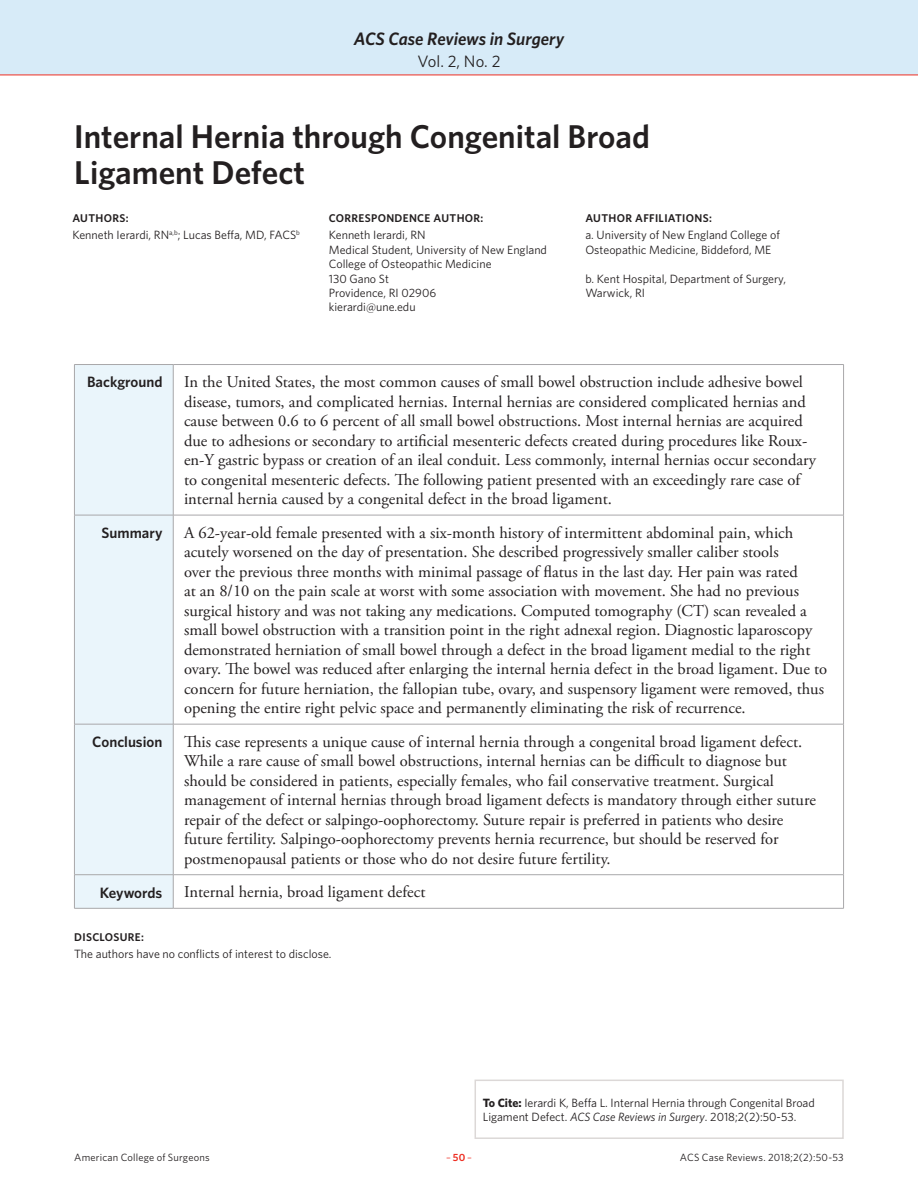
<style>
.page{position:relative;width:918px;height:1188px;background:#fff}
.page>*{position:absolute;margin:0;border:0;box-sizing:border-box;transform-origin:0 0}
.Article_Title{font:600 33px/36px "Whitney";color:#231f20}
.t1{font:italic 600 18px "Whitney";letter-spacing:-.005em;color:#231f20}
.Chart_Body{font:16.5px/19.5px "Adobe Garamond Pro";color:#231f20}
.t2{font:16.5px "Whitney";color:#231f20}
.Chart_Head{font:600 15px "Whitney";color:#231f20}
.Authors_Body{font:12px/14.4px "Whitney";color:#231f20}
.Authors_Head{font:600 11.25px "Whitney";letter-spacing:.03em;color:#231f20}
.t3{font:10.5px "Whitney";letter-spacing:.02em;color:#231f20}
.t4{font:10.5px "Whitney";color:#ee2e22}
.s1{font-weight:700}
.s2{font-style:italic}
.s3{font-weight:600}
</style>
<div class="page">
<div style="left:0;top:0;width:918px;height:75px;background:#d7ebf8"></div>
<hr style="left:0;top:75px;width:918px;height:1px;background:#ee2e22">
<div style="left:75px;top:365px;width:98px;height:543px;background:#eaf5fb"></div>
<hr style="left:74px;top:364px;width:99px;height:1px;background:#a9a8aa">
<hr style="left:74px;top:365px;width:1px;height:150px;background:#a9a8aa">
<hr style="left:173px;top:364px;width:671px;height:1px;background:#a9a8aa">
<hr style="left:173px;top:365px;width:1px;height:150px;background:#a9a8aa">
<hr style="left:843px;top:365px;width:1px;height:150px;background:#a9a8aa">
<hr style="left:74px;top:515px;width:99px;height:1px;background:#a9a8aa">
<hr style="left:74px;top:515px;width:1px;height:209px;background:#a9a8aa">
<hr style="left:173px;top:515px;width:671px;height:1px;background:#a9a8aa">
<hr style="left:173px;top:515px;width:1px;height:209px;background:#a9a8aa">
<hr style="left:843px;top:515px;width:1px;height:209px;background:#a9a8aa">
<hr style="left:74px;top:724px;width:99px;height:1px;background:#a9a8aa">
<hr style="left:74px;top:724px;width:1px;height:151px;background:#a9a8aa">
<hr style="left:173px;top:724px;width:671px;height:1px;background:#a9a8aa">
<hr style="left:173px;top:724px;width:1px;height:151px;background:#a9a8aa">
<hr style="left:843px;top:724px;width:1px;height:151px;background:#a9a8aa">
<hr style="left:74px;top:874px;width:99px;height:1px;background:#a9a8aa">
<hr style="left:74px;top:875px;width:1px;height:33px;background:#a9a8aa">
<hr style="left:173px;top:874px;width:671px;height:1px;background:#a9a8aa">
<hr style="left:173px;top:875px;width:1px;height:33px;background:#a9a8aa">
<hr style="left:843px;top:875px;width:1px;height:33px;background:#a9a8aa">
<hr style="left:74px;top:908px;width:99px;height:1px;background:#a9a8aa">
<hr style="left:173px;top:908px;width:671px;height:1px;background:#a9a8aa">
<div style="left:475px;top:1080px;width:369px;height:59px;border:2px solid #dcd8d7"></div>
<p class="t1" style="left:354px;top:26px;width:212px">ACS Case Reviews in Surgery</p>
<p class="t2" style="left:418px;top:50px;width:84px">Vol. 2, No. 2</p>
<p class="Article_Title" style="left:74px;top:118px;width:577px">Internal Hernia through Congenital Broad<br>Ligament Defect</p>
<p class="Authors_Head" style="left:72px;top:210px;width:58px">AUTHORS:</p>
<p class="Authors_Head" style="left:329px;top:210px;width:156px">CORRESPONDENCE AUTHOR:</p>
<p class="Authors_Head" style="left:585px;top:210px;width:128px">AUTHOR AFFILIATIONS:</p>
<p class="Authors_Body" style="left:72px;top:228px;width:229px">Kenneth Ierardi, RN<sup>a,b</sup>; Lucas Beffa, MD, FACS<sup>b</sup></p>
<p class="Authors_Body" style="left:329px;top:228px;width:98px">Kenneth Ierardi, RN</p>
<p class="Authors_Body" style="left:329px;top:242px;width:220px">Medical Student, University of New England<br>College of Osteopathic Medicine</p>
<p class="Authors_Body" style="left:329px;top:271px;width:62px">130 Gano St</p>
<p class="Authors_Body" style="left:329px;top:285px;width:109px">Providence, RI 02906</p>
<p class="Authors_Body" style="left:329px;top:300px;width:88px">kierardi@une.edu</p>
<p class="Authors_Body" style="left:585px;top:228px;width:196px">a. University of New England College of<br>Osteopathic Medicine, Biddeford, ME</p>
<p class="Authors_Body" style="left:585px;top:271px;width:202px">b. Kent Hospital, Department of Surgery,<br>Warwick, RI</p>
<p class="Chart_Head" style="left:87px;top:372px;width:77px">Background</p>
<p class="Chart_Body" style="left:184px;top:373px;width:634px">In the United States, the most common causes of small bowel obstruction include adhesive bowel disease, tumors, and complicated hernias. Internal hernias are considered complicated hernias and cause between 0.6 to 6 percent of all small bowel obstructions. Most internal hernias are acquired due to adhesions or secondary to artificial mesenteric defects created during procedures like Roux&shy;en-Y gastric bypass or creation of an ileal conduit. Less commonly, internal hernias occur secondary to congenital mesenteric defects. The following patient presented with an exceedingly rare case of internal hernia caused by a congenital defect in the broad ligament.</p>
<p class="Chart_Head" style="left:102px;top:523px;width:62px">Summary</p>
<p class="Chart_Body" style="left:184px;top:523px;width:645px">A 62-year-old female presented with a six-month history of intermittent abdominal pain, which acutely worsened on the day of presentation. She described progressively smaller caliber stools<br>over the previous three months with minimal passage of flatus in the last day. Her pain was rated<br>at an 8/10 on the pain scale at worst with some association with movement. She had no previous surgical history and was not taking any medications. Computed tomography (CT) scan revealed a small bowel obstruction with a transition point in the right adnexal region. Diagnostic laparoscopy demonstrated herniation of small bowel through a defect in the broad ligament medial to the right ovary. The bowel was reduced after enlarging the internal hernia defect in the broad ligament. Due to concern for future herniation, the fallopian tube, ovary, and suspensory ligament were removed, thus opening the entire right pelvic space and permanently eliminating the risk of recurrence.</p>
<p class="Chart_Head" style="left:92px;top:732px;width:72px">Conclusion</p>
<p class="Chart_Body" style="left:184px;top:733px;width:633px">This case represents a unique cause of internal hernia through a congenital broad ligament defect.<br>While a rare cause of small bowel obstructions, internal hernias can be difficult to diagnose but should be considered in patients, especially females, who fail conservative treatment. Surgical management of internal hernias through broad ligament defects is mandatory through either suture repair of the defect or salpingo-oophorectomy. Suture repair is preferred in patients who desire future fertility. Salpingo-oophorectomy prevents hernia recurrence, but should be reserved for postmenopausal patients or those who do not desire future fertility.</p>
<p class="Chart_Head" style="left:100px;top:882px;width:64px">Keywords</p>
<p class="Chart_Body" style="left:184px;top:883px;width:243px">Internal hernia, broad ligament defect</p>
<p class="Authors_Head" style="left:74px;top:930px;width:71px">DISCLOSURE:</p>
<p class="Authors_Body" style="left:74px;top:946px;width:259px">The authors have no conflicts of interest to disclose.</p>
<p class="Authors_Body" style="left:483px;top:1095px;width:334px"><span class="s1">To Cite:</span> Ierardi K, Beffa L. Internal Hernia through Congenital Broad<br>Ligament Defect. <span class="s2">ACS Case Reviews in Surgery</span>. 2018;2(2):50-53.</p>
<p class="t3" style="left:74px;top:1150px;width:137px">American College of Surgeons</p>
<p class="t4" style="left:446px;top:1150px;width:27px">–<span class="s3">50</span>–</p>
<p class="t3" style="left:680px;top:1150px;width:165px">ACS Case Reviews. 2018;2(2):50-53</p>
</div>
